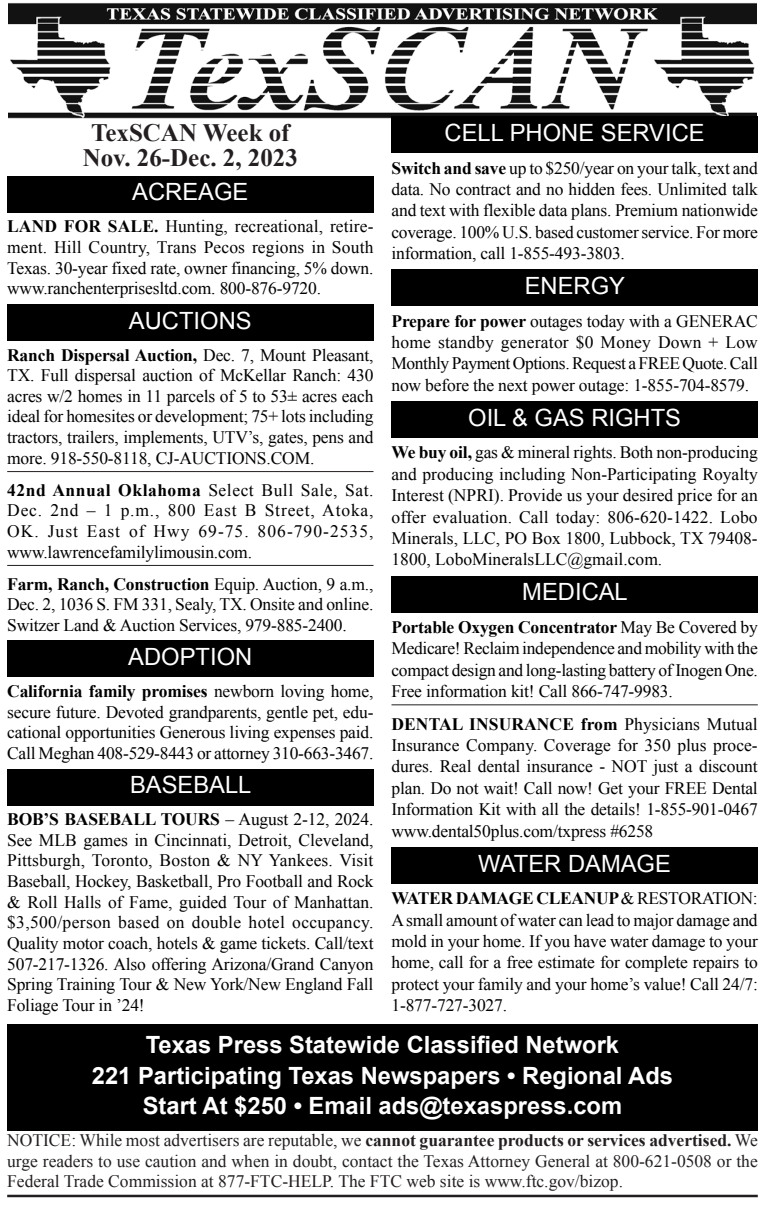
<style>
.page{position:relative;width:765px;height:1211px;background:#fff}
.page>*{position:absolute;margin:0;border:0;box-sizing:border-box;transform-origin:0 0}
.Date_Head{font:700 25px/25.8px "Times New Roman";color:#231f20;text-align:center}
.bottom_shaded{font:700 23.75px "Arial";color:#fff}
.headline{font:23.75px "Arial";color:#fff}
.Classified_body_last{font:17.5px/21.2px "Times New Roman";letter-spacing:-.01em;color:#000;text-align:justify}
.Classified_body{font:17.5px/20.8px "Times New Roman";letter-spacing:-.01em;color:#000;text-align:justify}
.t1{font:17.5px/20.8px "Times New Roman";color:#231f20;text-align:justify}
.s1{font-weight:700}
</style>
<div class="page">
<img style="left:9px;top:3px;width:747px;height:120px">
<div style="left:7px;top:176px;width:367px;height:36px;background:#000"></div>
<div style="left:7px;top:304px;width:367px;height:37px;background:#000"></div>
<hr style="left:7px;top:471px;width:367px;height:1px;background:#231f20">
<hr style="left:7px;top:565px;width:367px;height:1px;background:#231f20">
<div style="left:7px;top:640px;width:367px;height:37px;background:#000"></div>
<div style="left:7px;top:768px;width:367px;height:37px;background:#000"></div>
<div style="left:392px;top:116px;width:366px;height:37px;background:#000"></div>
<div style="left:392px;top:269px;width:366px;height:37px;background:#000"></div>
<div style="left:392px;top:401px;width:366px;height:37px;background:#000"></div>
<div style="left:392px;top:575px;width:366px;height:37px;background:#000"></div>
<hr style="left:392px;top:704px;width:366px;height:1px;background:#231f20">
<div style="left:392px;top:846px;width:366px;height:37px;background:#000"></div>
<div style="left:7px;top:1024px;width:751px;height:44px;background:#000"></div>
<div style="left:7px;top:1054px;width:751px;height:45px;background:#000"></div>
<div style="left:7px;top:1085px;width:751px;height:45px;background:#000"></div>
<hr style="left:7px;top:1194px;width:751px;height:2px;background:#231f20">
<p class="headline" style="left:445px;top:117px;width:262px">CELL PHONE SERVICE</p>
<p class="Classified_body_last" style="left:392px;top:157px;width:368px"><span class="s1">Switch and save</span> up to $250/year on your talk, text and data. No contract and no hidden fees. Unlimited talk and text with flexible data plans. Premium nationwide coverage. 100% U.S. based customer service. For more information, call 1-855-493-3803.</p>
<p class="headline" style="left:525px;top:270px;width:102px">ENERGY</p>
<p class="Classified_body_last" style="left:392px;top:310px;width:368px"><span class="s1">Prepare for power</span> outages today with a GENERAC home standby generator $0 Money Down + Low Monthly Payment Options. Request a FREE Quote. Call now before the next power outage: 1-855-704-8579.</p>
<p class="headline" style="left:468px;top:402px;width:214px">OIL &amp; GAS RIGHTS</p>
<p class="Classified_body_last" style="left:392px;top:441px;width:368px"><span class="s1">We buy oil,</span> gas &amp; mineral rights. Both non-producing and producing including Non-Participating Royalty Interest (NPRI). Provide us your desired price for an offer evaluation. Call today: 806-620-1422. Lobo Minerals, LLC, PO Box 1800, Lubbock, TX 79408- 1800, LoboMineralsLLC@gmail.com.</p>
<p class="headline" style="left:522px;top:576px;width:107px">MEDICAL</p>
<p class="Classified_body" style="left:392px;top:616px;width:368px"><span class="s1">Portable Oxygen Concentrator</span> May Be Covered by Medicare! Reclaim independence and mobility with the compact design and long-lasting battery of Inogen One.<br>Free information kit! Call 866-747-9983.</p>
<p class="Classified_body_last" style="left:392px;top:712px;width:368px"><span class="s1">DENTAL INSURANCE from</span> Physicians Mutual Insurance Company. Coverage for 350 plus proce&shy;dures. Real dental insurance - NOT just a discount plan. Do not wait! Call now! Get your FREE Dental Information Kit with all the details! 1-855-901-0467 www.dental50plus.com/txpress #6258</p>
<p class="headline" style="left:478px;top:847px;width:194px">WATER DAMAGE</p>
<p class="Classified_body_last" style="left:392px;top:887px;width:368px"><span class="s1">WATER DAMAGE CLEANUP</span> &amp; RESTORATION:<br>A small amount of water can lead to major damage and mold in your home. If you have water damage to your home, call for a free estimate for complete repairs to protect your family and your home’s value! Call 24/7:<br>1-877-727-3027.</p>
<p class="bottom_shaded" style="left:146px;top:1028px;width:475px">Texas Press Statewide Classified Network</p>
<p class="bottom_shaded" style="left:92px;top:1059px;width:583px">221 Participating Texas Newspapers • Regional Ads</p>
<p class="bottom_shaded" style="left:143px;top:1089px;width:481px">Start At $250 • Email ads@texaspress.com</p>
<p class="t1" style="left:7px;top:1129px;width:752px">NOTICE: While most advertisers are reputable, we <span class="s1">cannot guarantee products or services advertised.</span> We urge readers to use caution and when in doubt, contact the Texas Attorney General at 800-621-0508 or the Federal Trade Commission at 877-FTC-HELP. The FTC web site is www.ftc.gov/bizop.</p>
<p class="Date_Head" style="left:83px;top:119px;width:217px">TexSCAN Week of<br>Nov. 26-Dec. 2, 2023</p>
<p class="headline" style="left:132px;top:176px;width:118px">ACREAGE</p>
<p class="Classified_body_last" style="left:7px;top:216px;width:368px"><span class="s1">LAND FOR SALE.</span> Hunting, recreational, retire&shy;ment. Hill Country, Trans Pecos regions in South Texas. 30-year fixed rate, owner financing, 5% down. www.ranchenterprisesltd.com. 800-876-9720.</p>
<p class="headline" style="left:129px;top:304px;width:124px">AUCTIONS</p>
<p class="Classified_body" style="left:7px;top:344px;width:368px"><span class="s1">Ranch Dispersal Auction,</span> Dec. 7, Mount Pleasant, TX. Full dispersal auction of McKellar Ranch: 430 acres w/2 homes in 11 parcels of 5 to 53± acres each ideal for homesites or development; 75+ lots including tractors, trailers, implements, UTV’s, gates, pens and more. 918-550-8118, CJ-AUCTIONS.COM.</p>
<p class="Classified_body" style="left:7px;top:479px;width:368px"><span class="s1">42nd Annual Oklahoma</span> Select Bull Sale, Sat.<br>Dec. 2nd – 1 p.m., 800 East B Street, Atoka, OK. Just East of Hwy 69-75. 806-790-2535, www.lawrencefamilylimousin.com.</p>
<p class="Classified_body_last" style="left:7px;top:573px;width:368px"><span class="s1">Farm, Ranch, Construction</span> Equip. Auction, 9 a.m., Dec. 2, 1036 S. FM 331, Sealy, TX. Onsite and online.<br>Switzer Land &amp; Auction Services, 979-885-2400.</p>
<p class="headline" style="left:128px;top:641px;width:126px">ADOPTION</p>
<p class="Classified_body_last" style="left:7px;top:680px;width:368px"><span class="s1">California family promises</span> newborn loving home, secure future. Devoted grandparents, gentle pet, edu&shy;cational opportunities Generous living expenses paid.<br>Call Meghan 408-529-8443 or attorney 310-663-3467.</p>
<p class="headline" style="left:130px;top:769px;width:123px">BASEBALL</p>
<p class="Classified_body_last" style="left:7px;top:808px;width:368px"><span class="s1">BOB’S BASEBALL TOURS</span> – August 2-12, 2024.<br>See MLB games in Cincinnati, Detroit, Cleveland, Pittsburgh, Toronto, Boston &amp; NY Yankees. Visit Baseball, Hockey, Basketball, Pro Football and Rock &amp; Roll Halls of Fame, guided Tour of Manhattan. $3,500/person based on double hotel occupancy.<br>Quality motor coach, hotels &amp; game tickets. Call/text 507-217-1326. Also offering Arizona/Grand Canyon Spring Training Tour &amp; New York/New England Fall Foliage Tour in ’24!</p>
</div>
